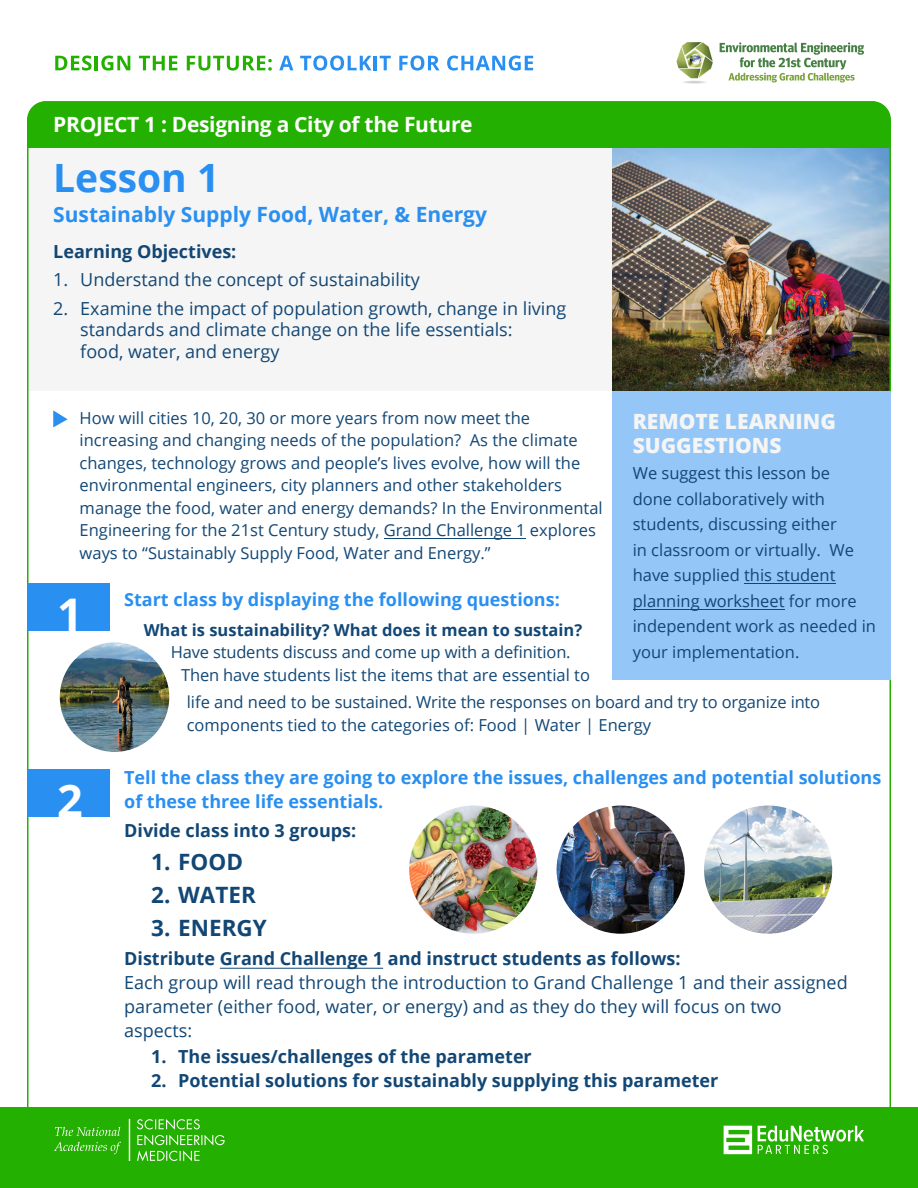
<style>
.page{position:relative;width:918px;height:1188px;background:#fff}
.page>*{position:absolute;margin:0;border:0;box-sizing:border-box;transform-origin:0 0}
.t1{font:700 45px "Open Sans";color:#fff}
.t2{font:700 39px "Open Sans";color:#298ff0}
.t3{font:700 22.5px "Open Sans";color:#124775}
.t4{font:700 21px "Open Sans";color:#298ff0}
.t5{font:700 21px "Open Sans";letter-spacing:-.015em;color:#fff}
.t6{font:800 21px/24px "Open Sans";color:#f5f5f5}
.t7{font:18px/24px "Open Sans";color:#124775}
.t8{font:700 18px "Open Sans";color:#124775}
.t9{font:700 18px/24px "Open Sans";color:#298ff0}
.t10{font:16.5px/22.5px "Open Sans";color:#124775}
.t11{font:700 16.5px "Open Sans";color:#124775}
</style>
<div class="page">
<svg style="left:676px;top:42px;width:37px;height:36px"></svg>
<img style="left:686px;top:49px;width:18px;height:18px">
<svg style="left:720px;top:42px;width:144px;height:41px"></svg>
<svg style="left:55px;top:56px;width:37px;height:15px"></svg>
<hr style="left:95px;top:56px;width:3px;height:14px;background:#24b000">
<svg style="left:101px;top:56px;width:29px;height:15px"></svg>
<svg style="left:139px;top:56px;width:38px;height:14px"></svg>
<svg style="left:187px;top:56px;width:85px;height:15px"></svg>
<svg style="left:279px;top:56px;width:14px;height:14px"></svg>
<svg style="left:300px;top:55px;width:71px;height:16px"></svg>
<hr style="left:374px;top:56px;width:3px;height:14px;background:#298ff0">
<svg style="left:380px;top:56px;width:11px;height:14px"></svg>
<svg style="left:399px;top:55px;width:41px;height:16px"></svg>
<svg style="left:447px;top:56px;width:86px;height:15px"></svg>
<div style="left:28px;top:101px;width:862px;height:81px;background:#24b000;border-radius:18px"></div>
<div style="left:28px;top:148px;width:861px;height:244px;background:#f5f5f5"></div>
<img style="left:613px;top:148px;width:275px;height:244px">
<div style="left:0;top:1107px;width:918px;height:81px;background:#24b000"></div>
<svg style="left:758px;top:1126px;width:106px;height:28px"></svg>
<svg style="left:724px;top:1126px;width:28px;height:28px"></svg>
<svg style="left:54px;top:1142px;width:67px;height:12px"></svg>
<svg style="left:55px;top:1127px;width:65px;height:9px"></svg>
<svg style="left:137px;top:1119px;width:88px;height:42px"></svg>
<hr style="left:129px;top:1119px;width:1px;height:42px;background:#fff">
<div style="left:28px;top:769px;width:82px;height:47px;background:#298ff0"></div>
<hr style="left:220px;top:968px;width:163px;height:1px;background:#124775">
<img style="left:409px;top:806px;width:128px;height:128px;border-radius:64px">
<img style="left:557px;top:806px;width:128px;height:128px;border-radius:64px">
<img style="left:704px;top:806px;width:128px;height:128px;border-radius:64px">
<div style="left:28px;top:584px;width:82px;height:47px;background:#298ff0"></div>
<hr style="left:384px;top:538px;width:142px;height:1px;background:#124775">
<svg style="left:53px;top:410px;width:15px;height:17px"></svg>
<div style="left:613px;top:392px;width:278px;height:288px;background:#94c7f7"></div>
<hr style="left:633px;top:609px;width:152px;height:1px;background:#124775">
<hr style="left:744px;top:583px;width:91px;height:1px;background:#124775">
<img style="left:60px;top:642px;width:109px;height:110px;border-radius:55px">
<p class="t5" style="left:53px;top:110px;width:421px">PROJECT 1 : Designing a City of the Future</p>
<h2 class="t2" style="left:53px;top:150px;width:168px">Lesson 1</h2>
<p class="t4" style="left:53px;top:200px;width:435px">Sustainably Supply Food, Water, &amp; Energy</p>
<p class="t8" style="left:53px;top:239px;width:185px">Learning Objectives:</p>
<p class="t7" style="left:53px;top:267px;width:368px">1. Understand the concept of sustainability</p>
<p class="t7" style="left:80px;top:297px;width:488px;line-height:21.6px;text-indent:-27px">2. Examine the impact of population growth, change in living standards and climate change on the life essentials:<br>food, water, and energy</p>
<p class="t10" style="left:80px;top:406px;width:525px">How will cities 10, 20, 30 or more years from now meet the increasing and changing needs of the population? As the climate changes, technology grows and people’s lives evolve, how will the environmental engineers, city planners and other stakeholders manage the food, water and energy demands? In the Environmental Engineering for the 21st Century study, Grand Challenge 1 explores ways to “Sustainably Supply Food, Water and Energy.”</p>
<p class="t6" style="left:633px;top:408px;width:205px">REMOTE LEARNING<br>SUGGESTIONS</p>
<p class="t10" style="left:633px;top:460px;width:245px;line-height:25.5px">We suggest this lesson be<br>done collaboratively with students, discussing either<br>in classroom or virtually. We have supplied this student planning worksheet for more independent work as needed in your implementation.</p>
<p class="t10" style="left:187px;top:690px;width:635px">life and need to be sustained. Write the responses on board and try to organize into components tied to the categories of: Food | Water | Energy</p>
<h1 class="t1" style="left:57px;top:583px;width:27px">1</h1>
<p class="t9" style="left:124px;top:587px;width:437px">Start class by displaying the following questions:</p>
<p class="t11" style="left:144px;top:618px;width:440px">What is sustainability? What does it mean to sustain?</p>
<p class="t10" style="left:181px;top:640px;width:410px;text-indent:-10px">Have students discuss and come up with a definition.<br>Then have students list the items that are essential to</p>
<h1 class="t1" style="left:57px;top:769px;width:27px">2</h1>
<p class="t9" style="left:124px;top:765px;width:759px">Tell the class they are going to explore the issues, challenges and potential solutions of these three life essentials.</p>
<p class="t8" style="left:124px;top:818px;width:234px">Divide class into 3 groups:</p>
<h3 class="t3" style="left:151px;top:846px;width:93px">1. FOOD</h3>
<h3 class="t3" style="left:151px;top:879px;width:106px">2. WATER</h3>
<h3 class="t3" style="left:151px;top:912px;width:117px">3. ENERGY</h3>
<p class="t8" style="left:124px;top:946px;width:558px">Distribute Grand Challenge 1 and instruct students as follows:</p>
<p class="t7" style="left:124px;top:970px;width:725px">Each group will read through the introduction to Grand Challenge 1 and their assigned parameter (either food, water, or energy) and as they do they will focus on two aspects:</p>
<p class="t8" style="left:151px;top:1044px;width:382px">1. The issues/challenges of the parameter</p>
<p class="t8" style="left:151px;top:1068px;width:569px">2. Potential solutions for sustainably supplying this parameter</p>
</div>
